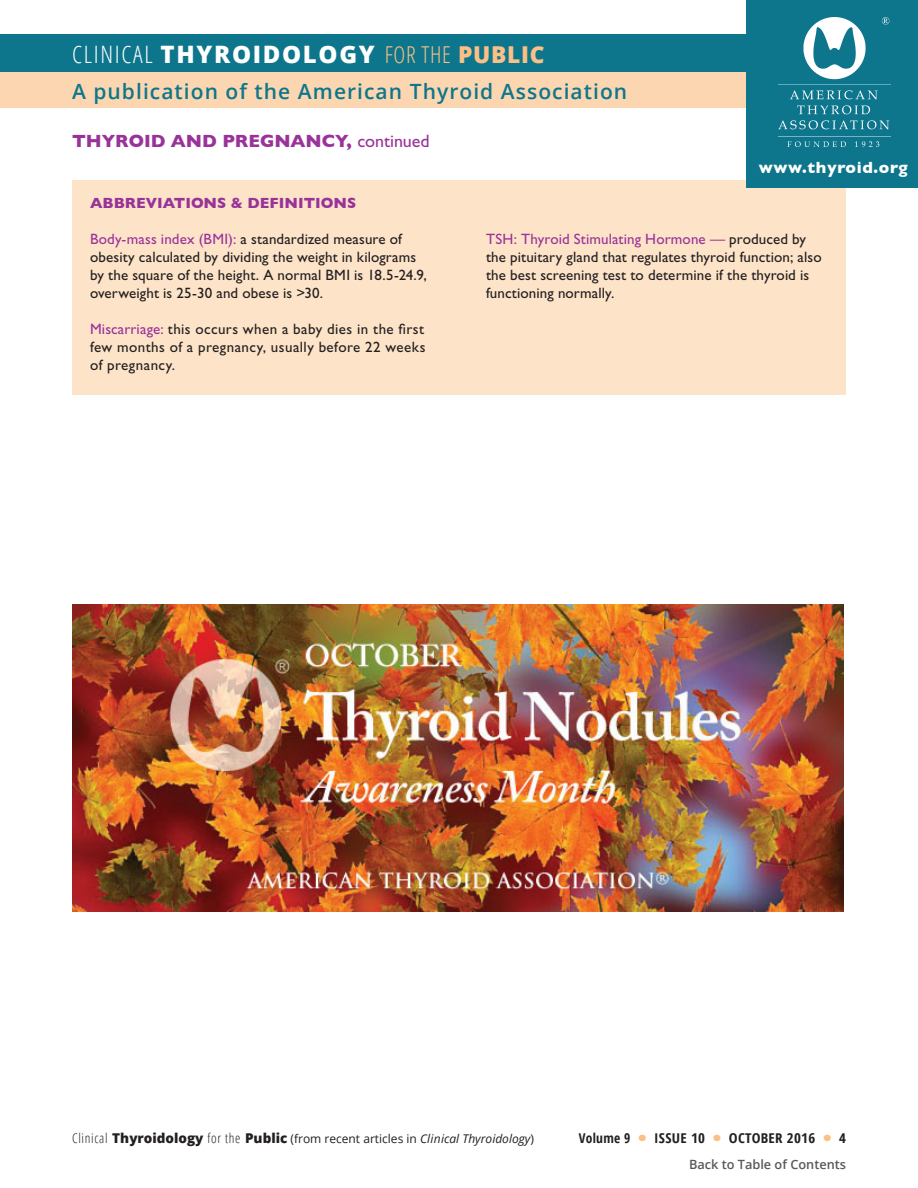
<style>
.page{position:relative;width:918px;height:1188px;background:#fff}
.page>*{position:absolute;margin:0;border:0;box-sizing:border-box;transform-origin:0 0}
.t1{font:800 24px "Open Sans";letter-spacing:.07em;color:#fff}
.t2{font:600 21px "Open Sans";letter-spacing:.05em;color:#0e768c}
.Topic_Header{font:700 18px "Gill Sans";color:#939}
.t3{font:700 16.5px "Gill Sans";letter-spacing:.04em;color:#fff}
.abbreviations_body{font:15px/18px "Gill Sans Std";letter-spacing:.01em;color:#231f20}
.abbreviations_head{font:700 15px "Gill Sans";color:#939}
.t4{font:700 condensed 13.5px "Open Sans";letter-spacing:.02em;color:#231f20;scale:1.1 1}
.t5{font:700 condensed 13.5px "Open Sans";letter-spacing:.02em;color:#231f20}
.t6{font:600 12.75px "Open Sans";color:#58595b}
.t7{font:12px "Open Sans";color:#231f20}
.s1{font-weight:300;font-stretch:condensed}
.s2{font-weight:300;font-stretch:condensed;font-size:23.25px;color:#fbc086}
.s3{font-size:23.25px;color:#fbc086}
.s4{font-family:"Gill Sans Std";font-weight:400}
.s5{color:#939}
.s6{font-weight:300;font-stretch:condensed;font-size:13.5px}
.s7{font-weight:800;font-size:13.5px}
.s8{font-style:italic}
</style>
<div class="page">
<div style="left:72px;top:180px;width:774px;height:214px;background:#fde3c8"></div>
<div style="left:0;top:70px;width:918px;height:38px;background:#fcd6b0"></div>
<div style="left:0;top:35px;width:918px;height:37px;background:#0e768c"></div>
<div style="left:747px;top:0;width:171px;height:188px;background:#0e768c"></div>
<img style="left:778px;top:18px;width:112px;height:129px">
<img style="left:72px;top:605px;width:772px;height:307px">
<p class="t1" style="left:72px;top:36px;width:474px"><span class="s1">CLINICAL</span> THYROIDOLOGY <span class="s2">FOR THE</span> <span class="s3">PUBLIC</span></p>
<p class="t2" style="left:72px;top:77px;width:557px">A publication of the American Thyroid Association</p>
<p class="Topic_Header" style="left:72px;top:131px;width:359px">THYROID AND PREGNANCY, <span class="s4">continued</span></p>
<p class="abbreviations_head" style="left:90px;top:194px;width:268px">ABBREVIATIONS &amp; DEFINITIONS</p>
<p class="abbreviations_body" style="left:90px;top:230px;width:338px"><span class="s5">Body-mass index (BMI):</span> a standardized measure of obesity calculated by dividing the weight in kilograms by the square of the height. A normal BMI is 18.5-24.9, overweight is 25-30 and obese is &gt;30.</p>
<p class="abbreviations_body" style="left:90px;top:320px;width:337px;text-align:justify"><span class="s5">Miscarriage:</span> this occurs when a baby dies in the first few months of a pregnancy, usually before 22 weeks of pregnancy.</p>
<p class="t3" style="left:759px;top:158px;width:150px">www.thyroid.org</p>
<p class="abbreviations_body" style="left:486px;top:230px;width:337px"><span class="s5">TSH: Thyroid Stimulating Hormone —</span> produced by the pituitary gland that regulates thyroid function; also the best screening test to determine if the thyroid is functioning normally.</p>
<p class="t7" style="left:72px;top:1130px;width:463px"><span class="s6">Clinical</span> <span class="s7">Thyroidology</span> <span class="s6">for the</span> <span class="s7">Public</span> (from recent articles in <span class="s8">Clinical Thyroidology</span>)</p>
<p class="t5" style="left:579px;top:1129px;width:53px">Volume 9</p>
<p class="t4" style="left:654px;top:1129px;width:48px">ISSUE 10</p>
<p class="t4" style="left:729px;top:1129px;width:80px">OCTOBER 2016</p>
<p class="t4" style="left:839px;top:1129px;width:8px">4</p>
<p class="t6" style="left:689px;top:1155px;width:158px">Back to Table of Contents</p>
</div>
